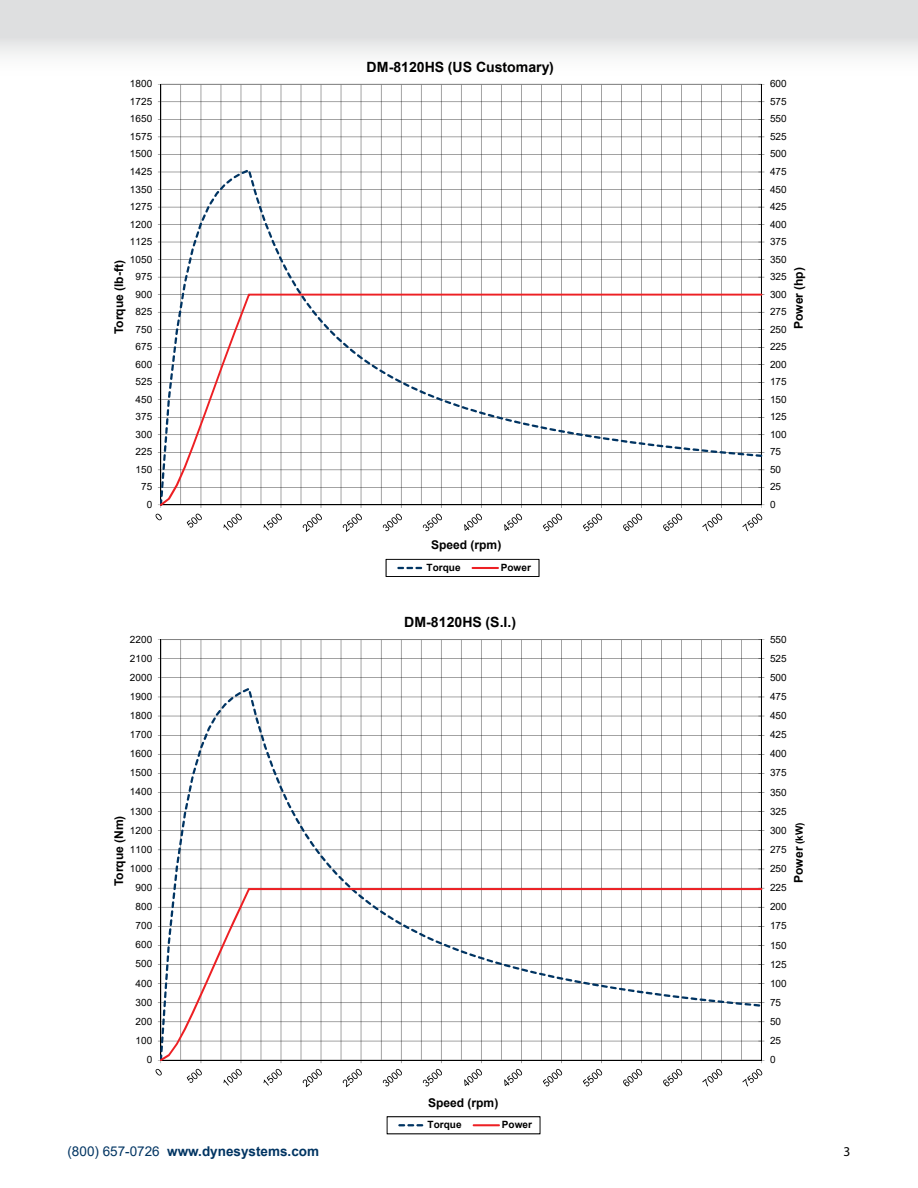
<style>
.page{position:relative;width:918px;height:1188px;background:#fff}
.page>*{position:absolute;margin:0;border:0;box-sizing:border-box;transform-origin:0 0}
.t1{font:700 14.1px "Arial";color:#000}
.t2{font:700 13.5px "Arial";color:#003462}
.t3{font:13.5px "Myriad Pro";color:#000}
.t4{font:700 12px "Arial";color:#000}
.t5{font:10.05px "Arial";color:#000}
.t6{font:700 10.05px "Arial";letter-spacing:.005em;color:#000}
.s1{font-size:10.05px}
.s2{font-weight:400}
</style>
<div class="page">
<div style="left:0;top:0;width:918px;height:78px;background:linear-gradient(to bottom,#d4d6d7,#fdfefd)"></div>
<svg style="left:160px;top:84px;width:601px;height:421px"></svg>
<hr style="left:761px;top:84px;width:1px;height:421px;background:#000">
<hr style="left:161px;top:84px;width:1px;height:421px;background:#000">
<svg style="left:161px;top:170px;width:601px;height:124px"></svg>
<svg style="left:161px;top:294px;width:601px;height:212px"></svg>
<svg style="left:155px;top:514px;width:7px;height:6px"></svg>
<svg style="left:187px;top:514px;width:15px;height:14px"></svg>
<svg style="left:223px;top:514px;width:19px;height:16px"></svg>
<svg style="left:263px;top:514px;width:19px;height:16px"></svg>
<svg style="left:303px;top:514px;width:19px;height:18px"></svg>
<svg style="left:343px;top:514px;width:19px;height:18px"></svg>
<svg style="left:383px;top:514px;width:19px;height:17px"></svg>
<svg style="left:423px;top:514px;width:19px;height:17px"></svg>
<svg style="left:464px;top:514px;width:18px;height:17px"></svg>
<svg style="left:504px;top:514px;width:18px;height:17px"></svg>
<svg style="left:543px;top:514px;width:19px;height:17px"></svg>
<svg style="left:583px;top:514px;width:19px;height:17px"></svg>
<svg style="left:623px;top:514px;width:19px;height:17px"></svg>
<svg style="left:663px;top:514px;width:19px;height:17px"></svg>
<svg style="left:702px;top:514px;width:20px;height:17px"></svg>
<svg style="left:742px;top:514px;width:20px;height:17px"></svg>
<svg style="left:386px;top:559px;width:154px;height:18px"></svg>
<hr style="left:472px;top:567px;width:27px;height:2px;background:#ed2024">
<svg style="left:160px;top:639px;width:601px;height:421px"></svg>
<hr style="left:761px;top:640px;width:1px;height:420px;background:#000">
<hr style="left:161px;top:640px;width:1px;height:420px;background:#000">
<svg style="left:161px;top:688px;width:599px;height:200px"></svg>
<svg style="left:161px;top:888px;width:601px;height:173px"></svg>
<svg style="left:155px;top:1069px;width:7px;height:7px"></svg>
<svg style="left:187px;top:1069px;width:15px;height:14px"></svg>
<svg style="left:223px;top:1069px;width:19px;height:17px"></svg>
<svg style="left:263px;top:1069px;width:19px;height:17px"></svg>
<svg style="left:303px;top:1069px;width:19px;height:18px"></svg>
<svg style="left:343px;top:1069px;width:19px;height:18px"></svg>
<svg style="left:383px;top:1069px;width:19px;height:17px"></svg>
<svg style="left:423px;top:1069px;width:19px;height:17px"></svg>
<svg style="left:464px;top:1069px;width:18px;height:17px"></svg>
<svg style="left:504px;top:1069px;width:18px;height:17px"></svg>
<svg style="left:543px;top:1069px;width:19px;height:17px"></svg>
<svg style="left:583px;top:1069px;width:19px;height:17px"></svg>
<svg style="left:623px;top:1069px;width:19px;height:17px"></svg>
<svg style="left:663px;top:1069px;width:19px;height:17px"></svg>
<svg style="left:702px;top:1069px;width:20px;height:18px"></svg>
<svg style="left:742px;top:1069px;width:20px;height:18px"></svg>
<svg style="left:387px;top:1116px;width:154px;height:18px"></svg>
<hr style="left:473px;top:1124px;width:27px;height:2px;background:#ed2024">
<p class="t1" style="left:367px;top:57px;width:189px">DM-8120HS (US Customary)</p>
<p class="t5" style="left:130px;top:77px;width:24px">1800</p>
<p class="t5" style="left:770px;top:77px;width:18px">600</p>
<p class="t5" style="left:130px;top:94px;width:24px">1725</p>
<p class="t5" style="left:770px;top:94px;width:18px">575</p>
<p class="t5" style="left:130px;top:112px;width:24px">1650</p>
<p class="t5" style="left:770px;top:112px;width:18px">550</p>
<p class="t5" style="left:130px;top:130px;width:24px">1575</p>
<p class="t5" style="left:770px;top:130px;width:18px">525</p>
<p class="t5" style="left:130px;top:147px;width:24px">1500</p>
<p class="t5" style="left:770px;top:147px;width:18px">500</p>
<p class="t5" style="left:130px;top:165px;width:24px">1425</p>
<p class="t5" style="left:770px;top:165px;width:18px">475</p>
<p class="t5" style="left:130px;top:182px;width:24px">1350</p>
<p class="t5" style="left:770px;top:182px;width:18px">450</p>
<p class="t5" style="left:130px;top:200px;width:24px">1275</p>
<p class="t5" style="left:770px;top:200px;width:18px">425</p>
<p class="t5" style="left:130px;top:217px;width:24px">1200</p>
<p class="t5" style="left:770px;top:217px;width:18px">400</p>
<p class="t5" style="left:130px;top:235px;width:24px">1125</p>
<p class="t5" style="left:770px;top:235px;width:18px">375</p>
<p class="t5" style="left:130px;top:252px;width:24px">1050</p>
<p class="t4" style="left:111px;top:334px;width:75px;rotate:-90deg">Torque (lb-ft)</p>
<p class="t5" style="left:136px;top:270px;width:18px">975</p>
<p class="t5" style="left:136px;top:287px;width:18px">900</p>
<p class="t5" style="left:136px;top:305px;width:18px">825</p>
<p class="t5" style="left:136px;top:322px;width:18px">750</p>
<p class="t5" style="left:770px;top:252px;width:18px">350</p>
<p class="t4" style="left:790px;top:329px;width:64px;rotate:-90deg">Power (hp)</p>
<p class="t5" style="left:770px;top:270px;width:18px">325</p>
<p class="t5" style="left:770px;top:287px;width:18px">300</p>
<p class="t5" style="left:770px;top:305px;width:18px">275</p>
<p class="t5" style="left:770px;top:322px;width:18px">250</p>
<p class="t5" style="left:136px;top:340px;width:18px">675</p>
<p class="t5" style="left:770px;top:340px;width:18px">225</p>
<p class="t5" style="left:136px;top:357px;width:18px">600</p>
<p class="t5" style="left:770px;top:357px;width:18px">200</p>
<p class="t5" style="left:136px;top:375px;width:18px">525</p>
<p class="t5" style="left:770px;top:375px;width:18px">175</p>
<p class="t5" style="left:136px;top:392px;width:18px">450</p>
<p class="t5" style="left:770px;top:392px;width:18px">150</p>
<p class="t5" style="left:136px;top:410px;width:18px">375</p>
<p class="t5" style="left:770px;top:410px;width:18px">125</p>
<p class="t5" style="left:136px;top:427px;width:18px">300</p>
<p class="t5" style="left:770px;top:427px;width:18px">100</p>
<p class="t5" style="left:136px;top:445px;width:18px">225</p>
<p class="t5" style="left:770px;top:445px;width:13px">75</p>
<p class="t5" style="left:136px;top:463px;width:18px">150</p>
<p class="t5" style="left:770px;top:463px;width:13px">50</p>
<p class="t5" style="left:141px;top:480px;width:13px">75</p>
<p class="t5" style="left:770px;top:480px;width:13px">25</p>
<p class="t5" style="left:147px;top:497px;width:7px">0</p>
<p class="t5" style="left:770px;top:497px;width:7px">0</p>
<p class="t4" style="left:431px;top:537px;width:72px">Speed (rpm)</p>
<p class="t6" style="left:427px;top:560px;width:36px">Torque</p>
<p class="t6" style="left:501px;top:560px;width:32px">Power</p>
<p class="t1" style="left:404px;top:612px;width:113px">DM-8120HS (S.I.)</p>
<p class="t5" style="left:130px;top:632px;width:24px">2200</p>
<p class="t5" style="left:770px;top:632px;width:18px">550</p>
<p class="t5" style="left:130px;top:651px;width:24px">2100</p>
<p class="t5" style="left:770px;top:651px;width:18px">525</p>
<p class="t5" style="left:130px;top:670px;width:24px">2000</p>
<p class="t5" style="left:770px;top:670px;width:18px">500</p>
<p class="t5" style="left:130px;top:689px;width:24px">1900</p>
<p class="t5" style="left:770px;top:690px;width:18px">475</p>
<p class="t5" style="left:130px;top:708px;width:24px">1800</p>
<p class="t5" style="left:770px;top:709px;width:18px">450</p>
<p class="t5" style="left:130px;top:728px;width:24px">1700</p>
<p class="t5" style="left:770px;top:728px;width:18px">425</p>
<p class="t5" style="left:130px;top:747px;width:24px">1600</p>
<p class="t5" style="left:770px;top:747px;width:18px">400</p>
<p class="t5" style="left:130px;top:766px;width:24px">1500</p>
<p class="t5" style="left:770px;top:766px;width:18px">375</p>
<p class="t5" style="left:130px;top:785px;width:24px">1400</p>
<p class="t5" style="left:770px;top:785px;width:18px">350</p>
<p class="t5" style="left:130px;top:804px;width:24px">1300</p>
<p class="t4" style="left:111px;top:886px;width:72px;rotate:-90deg">Torque (Nm)</p>
<p class="t5" style="left:130px;top:823px;width:24px">1200</p>
<p class="t5" style="left:130px;top:842px;width:24px">1100</p>
<p class="t5" style="left:130px;top:861px;width:24px">1000</p>
<p class="t5" style="left:136px;top:881px;width:18px">900</p>
<p class="t5" style="left:770px;top:804px;width:18px">325</p>
<p class="t4" style="left:790px;top:883px;width:62px;rotate:-90deg">Power <span class="s1">(kW)</span></p>
<p class="t5" style="left:770px;top:823px;width:18px">300</p>
<p class="t5" style="left:770px;top:842px;width:18px">275</p>
<p class="t5" style="left:770px;top:862px;width:18px">250</p>
<p class="t5" style="left:770px;top:881px;width:18px">225</p>
<p class="t5" style="left:136px;top:900px;width:18px">800</p>
<p class="t5" style="left:770px;top:900px;width:18px">200</p>
<p class="t5" style="left:136px;top:919px;width:18px">700</p>
<p class="t5" style="left:770px;top:919px;width:18px">175</p>
<p class="t5" style="left:136px;top:938px;width:18px">600</p>
<p class="t5" style="left:770px;top:938px;width:18px">150</p>
<p class="t5" style="left:136px;top:957px;width:18px">500</p>
<p class="t5" style="left:770px;top:957px;width:18px">125</p>
<p class="t5" style="left:136px;top:976px;width:18px">400</p>
<p class="t5" style="left:770px;top:976px;width:18px">100</p>
<p class="t5" style="left:136px;top:995px;width:18px">300</p>
<p class="t5" style="left:770px;top:995px;width:13px">75</p>
<p class="t5" style="left:136px;top:1014px;width:18px">200</p>
<p class="t5" style="left:770px;top:1014px;width:13px">50</p>
<p class="t5" style="left:136px;top:1034px;width:18px">100</p>
<p class="t5" style="left:770px;top:1034px;width:13px">25</p>
<p class="t5" style="left:147px;top:1053px;width:7px">0</p>
<p class="t5" style="left:770px;top:1053px;width:7px">0</p>
<p class="t4" style="left:428px;top:1094px;width:72px">Speed (rpm)</p>
<p class="t6" style="left:428px;top:1118px;width:36px">Torque</p>
<p class="t6" style="left:502px;top:1118px;width:32px">Power</p>
<h2 class="t2" style="left:68px;top:1142px;width:253px"><span class="s2">(800) 657-0726</span> www.dynesystems.com</h2>
<h2 class="t3" style="left:844px;top:1143px;width:8px">3</h2>
</div>
